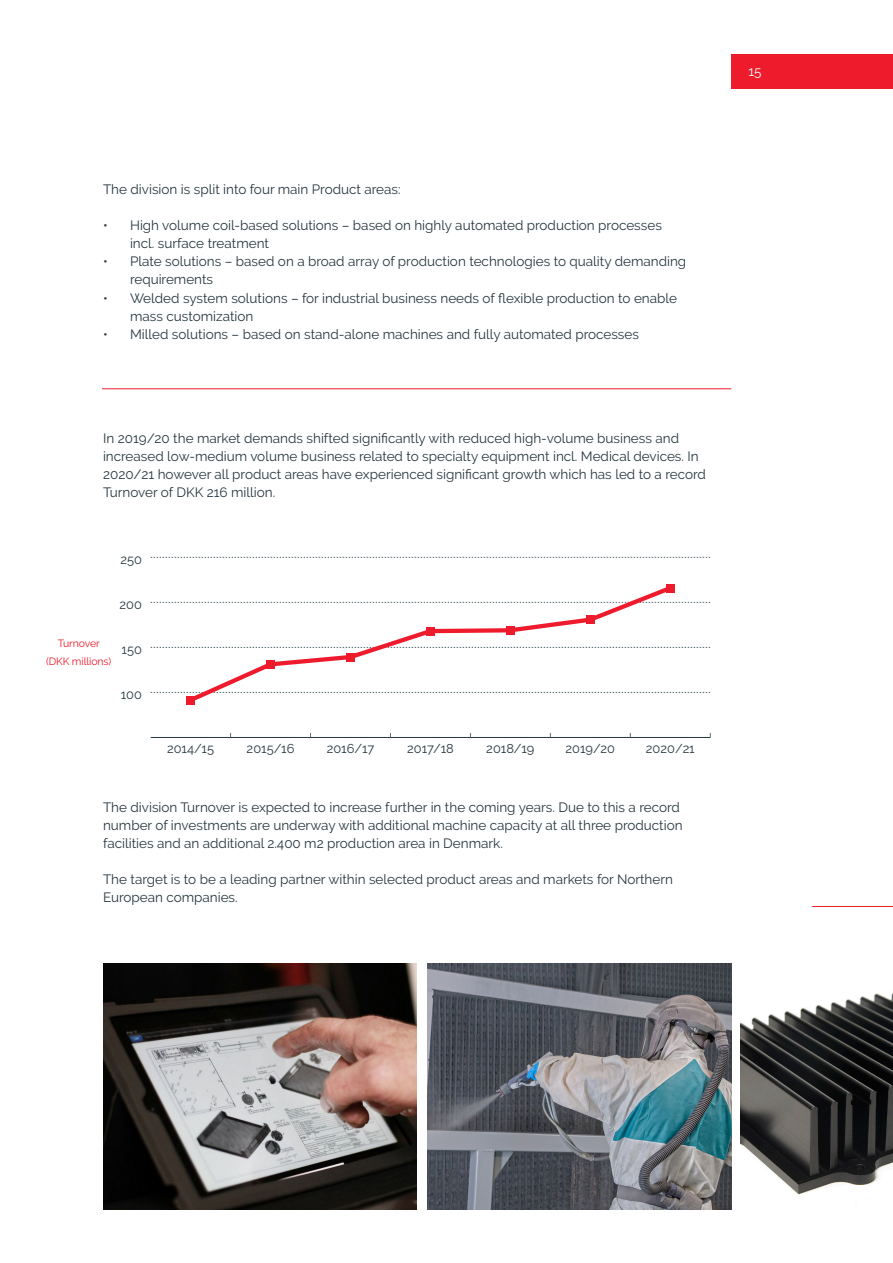
<style>
.page{position:relative;width:893px;height:1263px;background:#fff}
.page>*{position:absolute;margin:0;border:0;box-sizing:border-box;transform-origin:0 0}
.Body_Text{font:13.5px/18px "Raleway";color:#27373e}
.t1{font:13.5px "Raleway";color:#fff}
.t2{font:12.9px "Raleway";color:#27373e}
.t3{font:10.5px/18px "Raleway";letter-spacing:-.01em;color:#ee1b2d;text-align:center}
</style>
<div class="page">
<div style="left:731px;top:54px;width:162px;height:34px;background:#ee1b2d"></div>
<hr style="left:102px;top:388px;width:629px;height:1px;background:#ee1b2d">
<img style="left:427px;top:963px;width:304px;height:246px">
<img style="left:103px;top:963px;width:314px;height:246px">
<img style="left:741px;top:993px;width:152px;height:202px">
<hr style="left:151px;top:737px;width:559px;height:1px;background:#27373e">
<svg style="left:151px;top:557px;width:559px;height:1px"></svg>
<svg style="left:151px;top:587px;width:559px;height:118px"></svg>
<div style="left:186px;top:696px;width:9px;height:8px;background:#ee1b2d"></div>
<div style="left:266px;top:660px;width:9px;height:9px;background:#ee1b2d"></div>
<div style="left:346px;top:653px;width:9px;height:8px;background:#ee1b2d"></div>
<div style="left:426px;top:627px;width:9px;height:8px;background:#ee1b2d"></div>
<div style="left:506px;top:626px;width:9px;height:8px;background:#ee1b2d"></div>
<div style="left:586px;top:615px;width:9px;height:9px;background:#ee1b2d"></div>
<div style="left:666px;top:584px;width:9px;height:8px;background:#ee1b2d"></div>
<hr style="left:812px;top:906px;width:81px;height:1px;background:#ee1b2d">
<p class="Body_Text" style="left:103px;top:181px;width:299px">The division is split into four main Product areas:</p>
<p class="Body_Text" style="left:130px;top:217px;width:533px;text-indent:-27px">• High volume coil-based solutions – based on highly automated production processes incl. surface treatment</p>
<p class="Body_Text" style="left:130px;top:253px;width:558px;text-indent:-27px">• Plate solutions – based on a broad array of production technologies to quality demanding requirements</p>
<p class="Body_Text" style="left:130px;top:289px;width:549px;text-indent:-27px">• Welded system solutions – for industrial business needs of flexible production to enable mass customization</p>
<p class="Body_Text" style="left:103px;top:325px;width:537px">• Milled solutions – based on stand-alone machines and fully automated processes</p>
<p class="Body_Text" style="left:103px;top:429px;width:604px">In 2019/20 the market demands shifted significantly with reduced high-volume business and increased low-medium volume business related to specialty equipment incl. Medical devices. In 2020/21 however all product areas have experienced significant growth which has led to a record Turnover of DKK 216 million.</p>
<p class="t2" style="left:120px;top:552px;width:23px">250</p>
<p class="t2" style="left:119px;top:597px;width:24px">200</p>
<p class="t3" style="left:46px;top:635px;width:67px">Turnover (DKK millions)</p>
<p class="t2" style="left:122px;top:642px;width:22px">150</p>
<p class="t2" style="left:121px;top:687px;width:23px">100</p>
<p class="t2" style="left:167px;top:741px;width:49px">2014/15</p>
<p class="t2" style="left:247px;top:741px;width:49px">2015/16</p>
<p class="t2" style="left:327px;top:741px;width:49px">2016/17</p>
<p class="t2" style="left:407px;top:741px;width:48px">2017/18</p>
<p class="t2" style="left:486px;top:741px;width:50px">2018/19</p>
<p class="t2" style="left:566px;top:741px;width:51px">2019/20</p>
<p class="t2" style="left:646px;top:741px;width:50px">2020/21</p>
<p class="Body_Text" style="left:103px;top:798px;width:581px">The division Turnover is expected to increase further in the coming years. Due to this a record number of investments are underway with additional machine capacity at all three production facilities and an additional 2.400 m2 production area in Denmark.</p>
<p class="Body_Text" style="left:103px;top:870px;width:571px">The target is to be a leading partner within selected product areas and markets for Northern<br>European companies.</p>
<p class="t1" style="left:748px;top:63px;width:15px">15</p>
</div>
